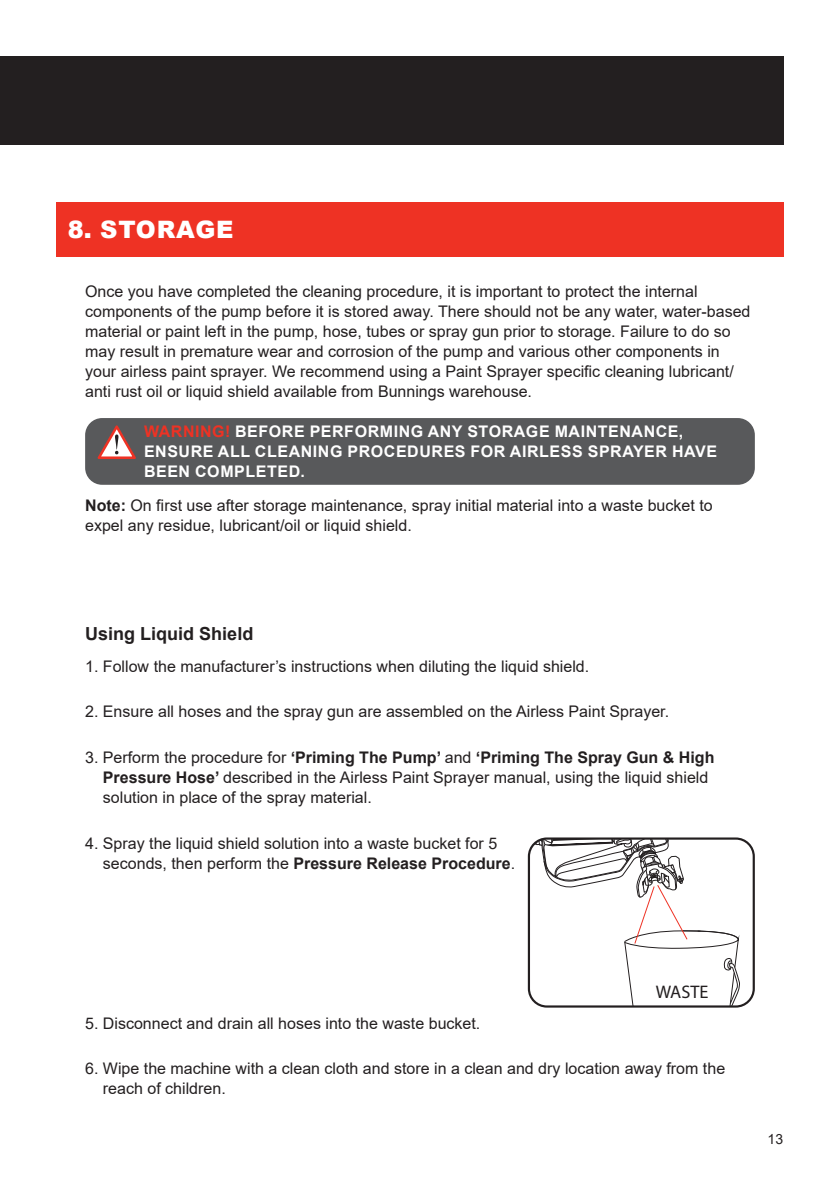
<style>
.page{position:relative;width:840px;height:1191px;background:#fff}
.page>*{position:absolute;margin:0;border:0;box-sizing:border-box;transform-origin:0 0}
.t1{font:900 24px "Arial";letter-spacing:.035em;color:#fff}
.t2{font:18.2px "Myriad Pro";color:#231f20}
.t3{font:700 18px "Arial";color:#231f20}
.t4{font:16px/20px "Arial";color:#231f20}
.t5{font:700 16px/20px "Arial";letter-spacing:.035em;color:#fff}
.t6{font:14px "Arial";color:#231f20}
.s1{color:#ee3224}
.s2{font-weight:700}
</style>
<div class="page">
<div style="left:0;top:57px;width:783px;height:88px;background:#231f20"></div>
<div style="left:85px;top:418px;width:669px;height:67px;background:#58595b;border-radius:17px"></div>
<svg style="left:97px;top:425px;width:39px;height:34px"></svg>
<div style="left:56px;top:202px;width:727px;height:54px;background:#ee3224"></div>
<svg style="left:530px;top:840px;width:209px;height:166px"></svg>
<div style="left:527px;top:837px;width:227px;height:170px;border:2px solid #231f20;border-radius:18px"></div>
<h1 class="t1" style="left:68px;top:212px;width:167px">8. STORAGE</h1>
<p class="t4" style="left:85px;top:281px;width:666px">Once you have completed the cleaning procedure, it is important to protect the internal components of the pump before it is stored away. There should not be any water, water-based material or paint left in the pump, hose, tubes or spray gun prior to storage. Failure to do so may result in premature wear and corrosion of the pump and various other components in your airless paint sprayer. We recommend using a Paint Sprayer specific cleaning lubricant/ anti rust oil or liquid shield available from Bunnings warehouse.</p>
<p class="t5" style="left:144px;top:422px;width:574px"><span class="s1">WARNING!</span> BEFORE PERFORMING ANY STORAGE MAINTENANCE,<br>ENSURE ALL CLEANING PROCEDURES FOR AIRLESS SPRAYER HAVE<br>BEEN COMPLETED.</p>
<p class="t4" style="left:85px;top:495px;width:628px"><span class="s2">Note:</span> On first use after storage maintenance, spray initial material into a waste bucket to expel any residue, lubricant/oil or liquid shield.</p>
<p class="t3" style="left:85px;top:621px;width:170px">Using Liquid Shield</p>
<p class="t4" style="left:85px;top:656px;width:505px">1. Follow the manufacturer’s instructions when diluting the liquid shield.</p>
<p class="t4" style="left:85px;top:701px;width:585px">2. Ensure all hoses and the spray gun are assembled on the Airless Paint Sprayer.</p>
<p class="t4" style="left:103px;top:747px;width:612px;text-indent:-18px">3. Perform the procedure for <span class="s2">‘Priming The Pump’</span> and <span class="s2">‘Priming The Spray Gun &amp; High<br>Pressure Hose’</span> described in the Airless Paint Sprayer manual, using the liquid shield solution in place of the spray material.</p>
<p class="t4" style="left:103px;top:833px;width:413px;text-indent:-18px">4. Spray the liquid shield solution into a waste bucket for 5 seconds, then perform the <span class="s2">Pressure Release Procedure</span>.</p>
<p class="t2" style="left:655px;top:980px;width:54px">WASTE</p>
<p class="t4" style="left:85px;top:1013px;width:396px">5. Disconnect and drain all hoses into the waste bucket.</p>
<p class="t4" style="left:103px;top:1058px;width:623px;text-indent:-18px">6. Wipe the machine with a clean cloth and store in a clean and dry location away from the reach of children.</p>
<p class="t6" style="left:767px;top:1129px;width:17px">13</p>
</div>
